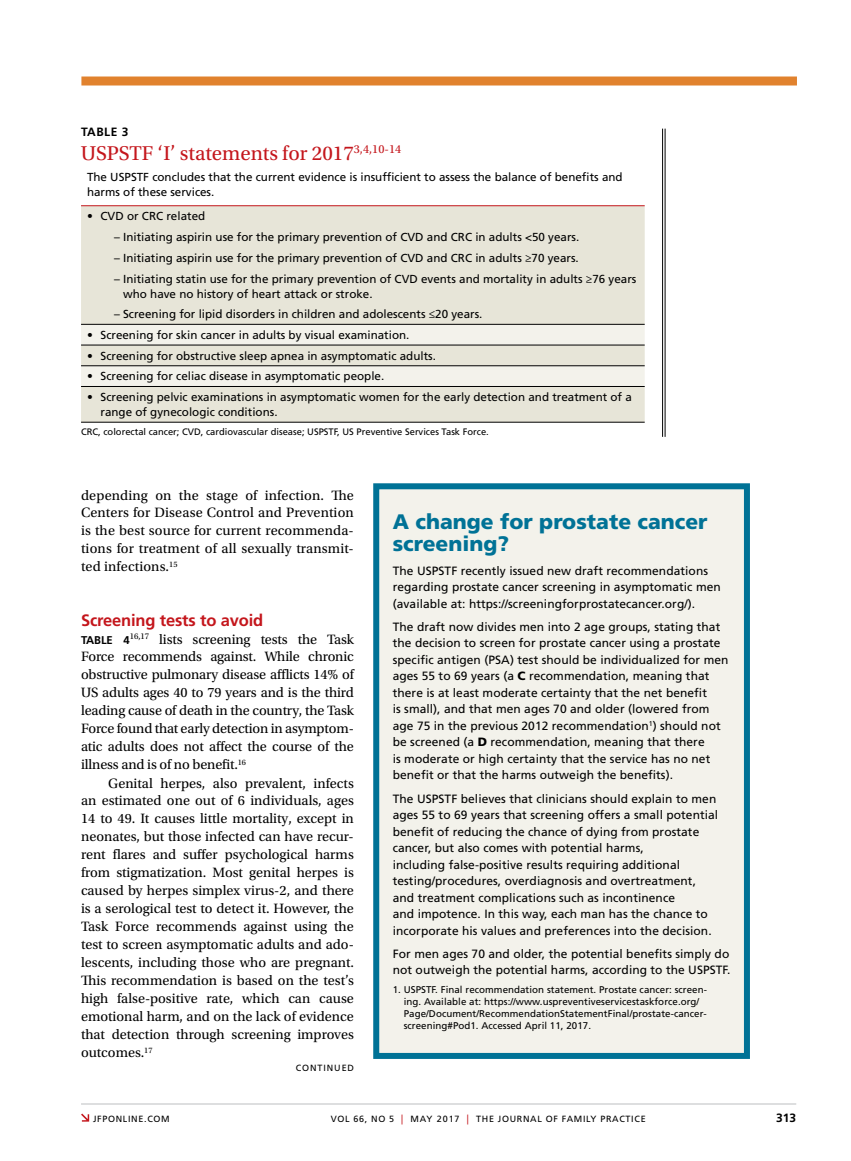
<style>
.page{position:relative;width:851px;height:1161px;background:#fff}
.page>*{position:absolute;margin:0;border:0;box-sizing:border-box;transform-origin:0 0}
.t1{font:21px "Utopia Std";color:#c4161c}
.t2{font:900 21px/22.5px "Frutiger LT Std";color:#007296}
.t3{font:700 16.5px "Frutiger LT Std";letter-spacing:-.01em;color:#c4161c}
.t4{font:14.25px/18px "Utopia Std";color:#000;text-align:justify}
.t5{font:12px/16.5px "Frutiger LT Std";letter-spacing:.005em;color:#000}
.t6{font:700 12px "Frutiger LT Std";letter-spacing:.02em;color:#000}
.t7{font:11.7px/15px "Frutiger LT Std";color:#000}
.t8{font:9.75px/12px "Frutiger LT Std";letter-spacing:.005em;color:#000}
.t9{font:9.3px "Frutiger LT Std";color:#000}
.t10{font:9px "Frutiger LT Std";letter-spacing:.075em;color:#000}
.t11{font:9px "Frutiger LT Std";letter-spacing:.1em;color:#000}
.s1{font-family:"Frutiger LT Std";font-weight:700;font-size:11.25px}
.s2{font-weight:900}
.s3{font-size:9.9px;color:#c4161c}
</style>
<div class="page">
<div style="left:81px;top:77px;width:716px;height:9px;background:#e1822e"></div>
<svg style="left:81px;top:1114px;width:8px;height:8px"></svg>
<hr style="left:81px;top:1104px;width:715px;height:1px;background:#bcbec0">
<hr style="left:664px;top:129px;width:1px;height:308px;background:#000">
<hr style="left:662px;top:129px;width:1px;height:308px;background:#000">
<div style="left:81px;top:206px;width:563px;height:216px;background:#e7e5d8"></div>
<svg style="left:81px;top:325px;width:563px;height:61px;background:#eceae1"></svg>
<hr style="left:81px;top:324px;width:563px;height:1px;background:#000">
<hr style="left:81px;top:345px;width:563px;height:1px;background:#000">
<hr style="left:81px;top:365px;width:563px;height:1px;background:#000">
<hr style="left:81px;top:386px;width:563px;height:1px;background:#000">
<hr style="left:81px;top:422px;width:563px;height:1px;background:#000">
<hr style="left:81px;top:205px;width:563px;height:1px;background:#c4161c">
<div style="left:376px;top:486px;width:371px;height:570px;background:#f3f2eb"></div>
<div style="left:373px;top:483px;width:377px;height:576px;border:6px solid #007296"></div>
<p class="t6" style="left:81px;top:125px;width:49px">TABLE 3</p>
<h1 class="t1" style="left:81px;top:142px;width:322px">USPSTF ‘I’ statements for 2017<sup>3,4,10-14</sup></h1>
<p class="t7" style="left:87px;top:170px;width:537px">The USPSTF concludes that the current evidence is insufficient to assess the balance of benefits and harms of these services.</p>
<p class="t7" style="left:87px;top:209px;width:120px">• CVD or CRC related</p>
<p class="t7" style="left:114px;top:230px;width:466px">– Initiating aspirin use for the primary prevention of CVD and CRC in adults &lt;50 years.</p>
<p class="t7" style="left:114px;top:250px;width:466px">– Initiating aspirin use for the primary prevention of CVD and CRC in adults ≥70 years.</p>
<p class="t7" style="left:123px;top:271px;width:514px;text-indent:-9px">– Initiating statin use for the primary prevention of CVD events and mortality in adults ≥76 years who have no history of heart attack or stroke.</p>
<p class="t7" style="left:114px;top:307px;width:370px">– Screening for lipid disorders in children and adolescents ≤20 years.</p>
<p class="t7" style="left:87px;top:328px;width:324px">• Screening for skin cancer in adults by visual examination.</p>
<p class="t7" style="left:87px;top:348px;width:350px">• Screening for obstructive sleep apnea in asymptomatic adults.</p>
<p class="t7" style="left:87px;top:369px;width:299px">• Screening for celiac disease in asymptomatic people.</p>
<p class="t7" style="left:100px;top:390px;width:533px;text-indent:-13px">• Screening pelvic examinations in asymptomatic women for the early detection and treatment of a range of gynecologic conditions.</p>
<p class="t9" style="left:81px;top:427px;width:409px">CRC, colorectal cancer; CVD, cardiovascular disease; USPSTF, US Preventive Services Task Force.</p>
<p class="t4" style="left:81px;top:486px;width:274px">depending on the stage of infection. The Centers for Disease Control and Prevention is the best source for current recommenda&shy;tions for treatment of all sexually transmit&shy;ted infections.<sup>15</sup></p>
<h2 class="t3" style="left:81px;top:610px;width:184px">Screening tests to avoid</h2>
<p class="t4" style="left:81px;top:630px;width:274px"><span class="s1">TABLE 4</span><sup>16,17</sup> lists screening tests the Task Force recommends against. While chronic obstructive pulmonary disease afflicts 14% of US adults ages 40 to 79 years and is the third leading cause of death in the country, the Task Force found that early detection in asymptom&shy;atic adults does not affect the course of the illness and is of no benefit.<sup>16</sup></p>
<p class="t4" style="left:81px;top:774px;width:274px;text-indent:27px">Genital herpes, also prevalent, infects an estimated one out of 6 individuals, ages 14 to 49. It causes little mortality, except in neonates, but those infected can have recur&shy;rent flares and suffer psychological harms from stigmatization. Most genital herpes is caused by herpes simplex virus-2, and there is a serological test to detect it. However, the Task Force recommends against using the test to screen asymptomatic adults and ado&shy;lescents, including those who are pregnant.<br>This recommendation is based on the test’s high false-positive rate, which can cause emotional harm, and on the lack of evidence that detection through screening improves outcomes.<sup>17</sup></p>
<p class="t11" style="left:296px;top:1063px;width:60px">CONTINUED</p>
<h1 class="t2" style="left:393px;top:510px;width:316px">A change for prostate cancer screening?</h1>
<p class="t5" style="left:393px;top:562px;width:329px">The USPSTF recently issued new draft recommendations regarding prostate cancer screening in asymptomatic men (available at: https://screeningforprostatecancer.org/).</p>
<p class="t5" style="left:393px;top:619px;width:337px">The draft now divides men into 2 age groups, stating that the decision to screen for prostate cancer using a prostate specific antigen (PSA) test should be individualized for men ages 55 to 69 years (a <span class="s2">C</span> recommendation, meaning that there is at least moderate certainty that the net benefit<br>is small), and that men ages 70 and older (lowered from age 75 in the previous 2012 recommendation<sup>1</sup>) should not be screened (a <span class="s2">D</span> recommendation, meaning that there<br>is moderate or high certainty that the service has no net benefit or that the harms outweigh the benefits).</p>
<p class="t5" style="left:393px;top:790px;width:327px">The USPSTF believes that clinicians should explain to men ages 55 to 69 years that screening offers a small potential benefit of reducing the chance of dying from prostate cancer, but also comes with potential harms,<br>including false-positive results requiring additional testing/procedures, overdiagnosis and overtreatment, and treatment complications such as incontinence<br>and impotence. In this way, each man has the chance to incorporate his values and preferences into the decision.</p>
<p class="t5" style="left:393px;top:945px;width:339px">For men ages 70 and older, the potential benefits simply do not outweigh the potential harms, according to the USPSTF.</p>
<p class="t8" style="left:404px;top:984px;width:305px;text-indent:-11px">1. USPSTF. Final recommendation statement. Prostate cancer: screen&shy;ing. Available at: https://www.uspreventiveservicestaskforce.org/ Page/Document/RecommendationStatementFinal/prostate-cancer&shy;screening#Pod1. Accessed April 11, 2017.</p>
<p class="t10" style="left:93px;top:1113px;width:78px">JFPONLINE.COM</p>
<p class="t10" style="left:331px;top:1113px;width:316px">VOL 66, NO 5 <span class="s3">|</span> MAY 2017 <span class="s3">|</span> THE JOURNAL OF FAMILY PRACTICE</p>
<p class="t6" style="left:776px;top:1111px;width:22px">313</p>
</div>
